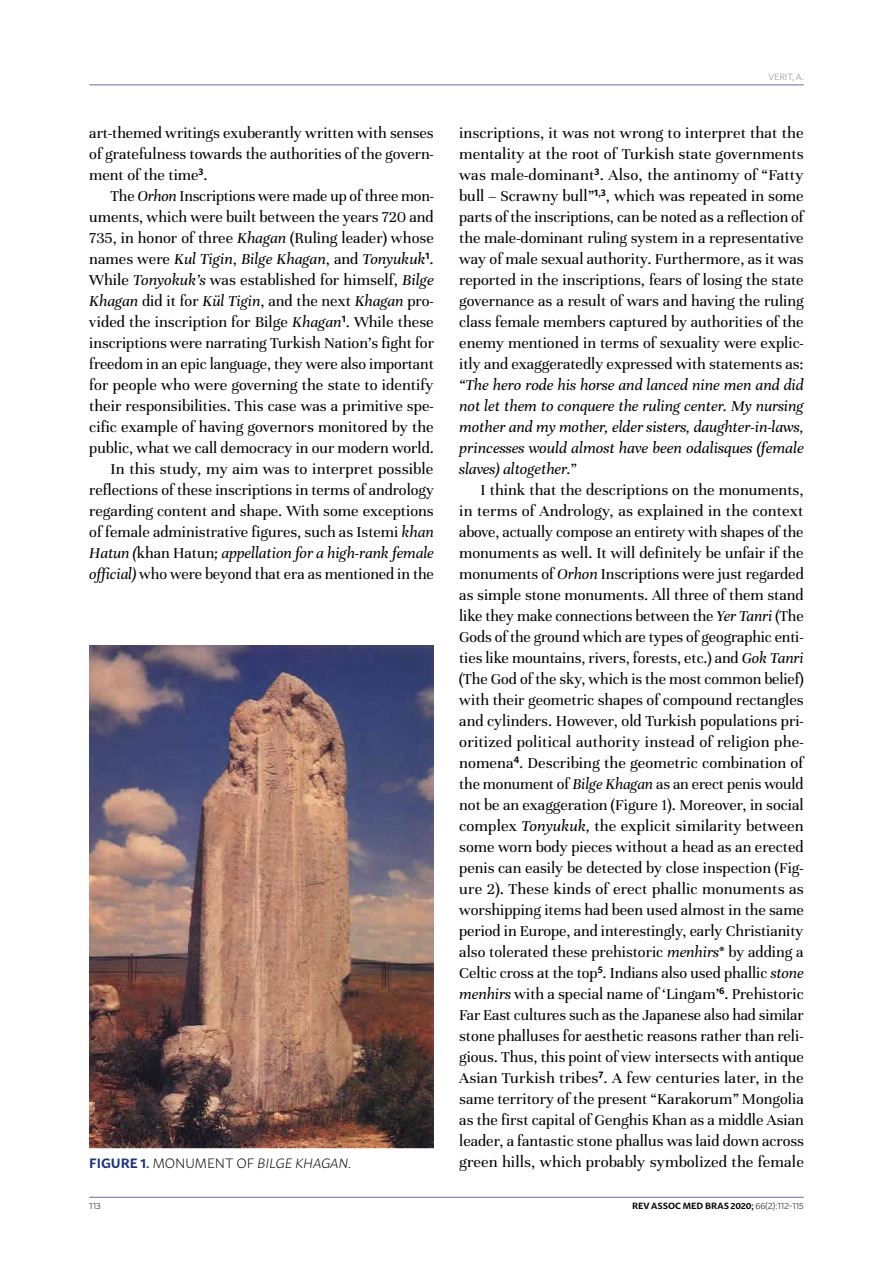
<style>
.page{position:relative;width:893px;height:1263px;background:#fff}
.page>*{position:absolute;margin:0;border:0;box-sizing:border-box;transform-origin:0 0}
.t1{font:16.5px/21px "Unna";color:#000;text-align:justify}
.t2{font:italic 16.5px/21px "Unna";letter-spacing:.005em;color:#000;text-align:justify}
.t3{font:200 13.5px "Mato Sans";color:#000}
.t4{font:600 9px "Mato Sans";color:#000}
.t5{font:200 9px "Mato Sans";letter-spacing:-.01em;color:#808285}
.t6{font:200 9px "Mato Sans";color:#000}
.s1{font-style:italic}
.s2{font-weight:600;color:#1e3278}
.s3{font-style:normal}
.s4{font-weight:200}
</style>
<div class="page">
<hr style="left:89px;top:85px;width:715px;height:1px;background:#696c9f">
<hr style="left:89px;top:1197px;width:715px;height:1px;background:#696c9f">
<img style="left:89px;top:645px;width:345px;height:503px">
<p class="t1" style="left:89px;top:122px;width:346px">art-themed writings exuberantly written with senses of gratefulness towards the authorities of the govern&shy;ment of the time<sup>3</sup>.</p>
<p class="t1" style="left:89px;top:185px;width:346px;text-align:right">The <span class="s1">Orhon</span> Inscriptions were made up of three mon&shy;uments, which were built between the years 720 and 735, in honor of three <span class="s1">Khagan</span> (Ruling leader) whose names were <span class="s1">Kul Tigin</span>, <span class="s1">Bilge Khagan</span>, and <span class="s1">Tonyukuk</span><sup>1</sup>.<br>While <span class="s1">Tonyokuk’s</span> was established for himself, <span class="s1">Bilge Khagan</span> did it for <span class="s1">Kül Tigin</span>, and the next <span class="s1">Khagan</span> pro&shy;vided the inscription for Bilge <span class="s1">Khagan</span><sup>1</sup>. While these inscriptions were narrating Turkish Nation’s fight for freedom in an epic language, they were also important for people who were governing the state to identify their responsibilities. This case was a primitive spe&shy;cific example of having governors monitored by the public, what we call democracy in our modern world.<br>In this study, my aim was to interpret possible reflections of these inscriptions in terms of andrology regarding content and shape. With some exceptions of female administrative figures, such as Istemi <span class="s1">khan Hatun (</span>khan Hatun<span class="s1">; appellation for a high-rank female official)</span> who were beyond that era as mentioned in the</p>
<p class="t3" style="left:89px;top:1151px;width:263px"><span class="s2">FIGURE 1.</span> MONUMENT OF <span class="s1">BILGE KHAGAN</span>.</p>
<p class="t5" style="left:769px;top:68px;width:37px">VERIT, A.</p>
<p class="t1" style="left:459px;top:122px;width:346px">inscriptions, it was not wrong to interpret that the mentality at the root of Turkish state governments was male-dominant<sup>3</sup>. Also, the antinomy of “Fatty bull – Scrawny bull”<sup>1,3</sup>, which was repeated in some parts of the inscriptions, can be noted as a reflection of the male-dominant ruling system in a representative way of male sexual authority. Furthermore, as it was reported in the inscriptions, fears of losing the state governance as a result of wars and having the ruling class female members captured by authorities of the enemy mentioned in terms of sexuality were explic&shy;itly and exaggeratedly expressed with statements as:</p>
<p class="t2" style="left:459px;top:374px;width:346px">“The hero rode his horse and lanced nine men and did not let them to conquere the ruling center. My nursing mother and my mother, elder sisters, daughter-in-laws, princesses would almost have been odalisques (female slaves) altogether.<span class="s3">”</span></p>
<p class="t1" style="left:459px;top:479px;width:346px;text-indent:21px">I think that the descriptions on the monuments, in terms of Andrology, as explained in the context above, actually compose an entirety with shapes of the monuments as well. It will definitely be unfair if the monuments of <span class="s1">Orhon</span> Inscriptions were just regarded as simple stone monuments. All three of them stand like they make connections between the <span class="s1">Yer Tanri</span> (The Gods of the ground which are types of geographic enti&shy;ties like mountains, rivers, forests, etc.) and <span class="s1">Gok Tanri </span>(The God of the sky, which is the most common belief) with their geometric shapes of compound rectangles and cylinders. However, old Turkish populations pri&shy;oritized political authority instead of religion phe&shy;nomena<sup>4</sup>. Describing the geometric combination of the monument of <span class="s1">Bilge Khagan</span> as an erect penis would not be an exaggeration (Figure 1). Moreover, in social complex <span class="s1">Tonyukuk,</span> the explicit similarity between some worn body pieces without a head as an erected penis can easily be detected by close inspection (Fig&shy;ure 2). These kinds of erect phallic monuments as worshipping items had been used almost in the same period in Europe, and interestingly, early Christianity also tolerated these prehistoric <span class="s1">menhirs</span>* by adding a Celtic cross at the top<sup>5</sup>. Indians also used phallic <span class="s1">stone menhirs</span> with a special name of ‘Lingam’<sup>6</sup>. Prehistoric Far East cultures such as the Japanese also had similar stone phalluses for aesthetic reasons rather than reli&shy;gious. Thus, this point of view intersects with antique Asian Turkish tribes<sup>7</sup>. A few centuries later, in the same territory of the present “Karakorum” Mongolia as the first capital of Genghis Khan as a middle Asian leader, a fantastic stone phallus was laid down across green hills, which probably symbolized the female</p>
<p class="t6" style="left:89px;top:1198px;width:13px">113</p>
<p class="t4" style="left:632px;top:1198px;width:173px">REV ASSOC MED BRAS 2020; <span class="s4">66(2):112-115</span></p>
</div>
